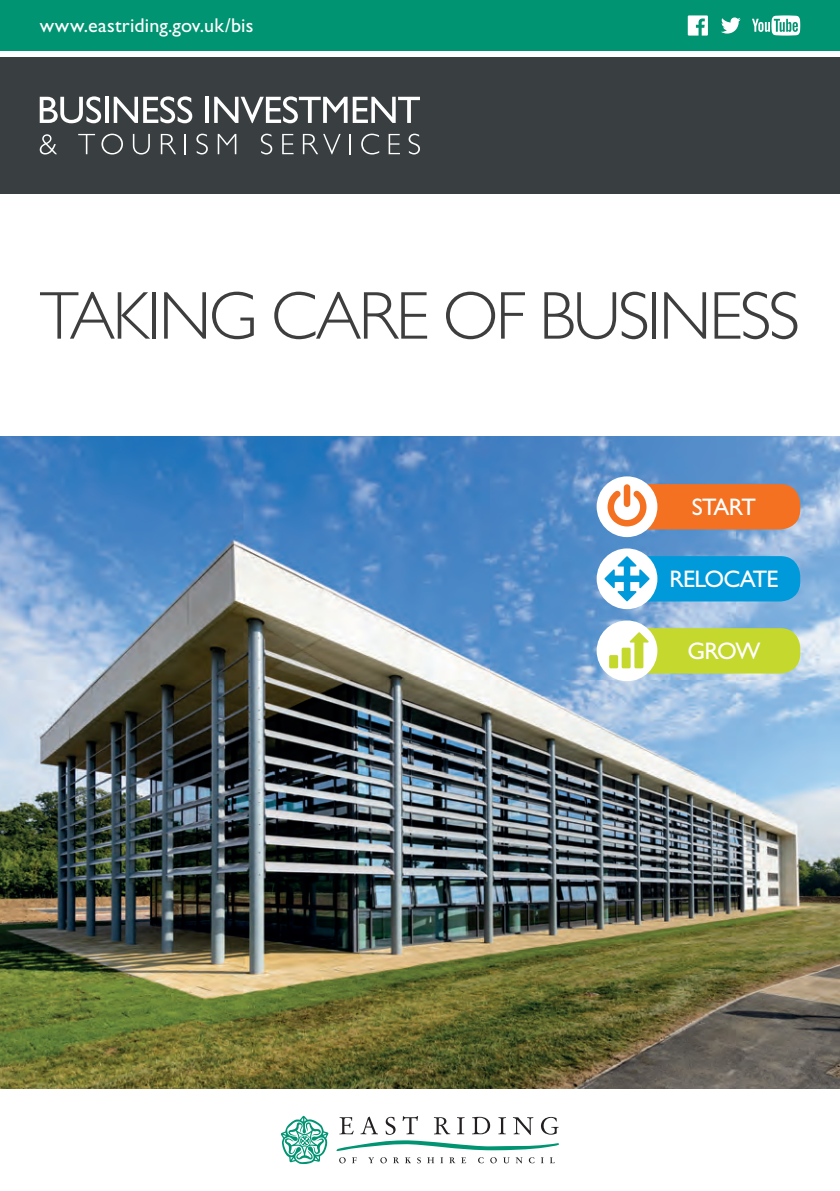
<style>
.page{position:relative;width:840px;height:1191px;background:#fff}
.page>*{position:absolute;margin:0;border:0;box-sizing:border-box;transform-origin:0 0}
.t1{font:300 68px "Gill Sans Std";letter-spacing:-.035em;color:#3e3e3f}
.t2{font:24px "Gill Sans Std";letter-spacing:-.04em;color:#fff}
.t3{font:20px "Gill Sans Std";letter-spacing:.01em;color:#fff}
</style>
<div class="page">
<div style="left:0;top:57px;width:839px;height:137px;background:#393e40"></div>
<svg style="left:40px;top:96px;width:61px;height:27px"></svg>
<hr style="left:105px;top:97px;width:4px;height:26px;background:#fff">
<svg style="left:114px;top:96px;width:78px;height:27px"></svg>
<hr style="left:205px;top:97px;width:4px;height:26px;background:#fff">
<svg style="left:214px;top:96px;width:206px;height:27px"></svg>
<svg style="left:40px;top:134px;width:17px;height:20px"></svg>
<svg style="left:78px;top:134px;width:17px;height:20px"></svg>
<svg style="left:101px;top:134px;width:22px;height:20px"></svg>
<svg style="left:133px;top:134px;width:17px;height:20px"></svg>
<svg style="left:161px;top:134px;width:15px;height:20px"></svg>
<hr style="left:184px;top:134px;width:2px;height:20px;background:#fff">
<svg style="left:196px;top:134px;width:12px;height:20px"></svg>
<svg style="left:217px;top:134px;width:19px;height:20px"></svg>
<svg style="left:261px;top:134px;width:11px;height:20px"></svg>
<svg style="left:282px;top:134px;width:11px;height:20px"></svg>
<svg style="left:303px;top:134px;width:37px;height:20px"></svg>
<hr style="left:349px;top:134px;width:2px;height:20px;background:#fff">
<svg style="left:361px;top:134px;width:18px;height:20px"></svg>
<svg style="left:388px;top:134px;width:12px;height:20px"></svg>
<svg style="left:408px;top:134px;width:12px;height:20px"></svg>
<img style="left:0;top:437px;width:839px;height:652px">
<div style="left:596px;top:548px;width:61px;height:61px;background:#fff;border-radius:50%"></div>
<svg style="left:604px;top:556px;width:195px;height:45px"></svg>
<div style="left:596px;top:476px;width:61px;height:61px;background:#fff;border-radius:50%"></div>
<svg style="left:607px;top:484px;width:192px;height:45px"></svg>
<div style="left:596px;top:620px;width:61px;height:61px;background:#fff;border-radius:50%"></div>
<div style="left:608px;top:655px;width:9px;height:13px;background:#c4d82d;border-radius:2px"></div>
<div style="left:621px;top:647px;width:9px;height:21px;background:#c4d82d;border-radius:2px"></div>
<svg style="left:629px;top:628px;width:170px;height:45px"></svg>
<div style="left:0;top:0;width:839px;height:51px;background:#009472"></div>
<svg style="left:752px;top:15px;width:47px;height:21px"></svg>
<svg style="left:721px;top:17px;width:19px;height:17px"></svg>
<svg style="left:687px;top:15px;width:20px;height:21px"></svg>
<svg style="left:336px;top:1116px;width:223px;height:35px"></svg>
<svg style="left:339px;top:1157px;width:6px;height:6px"></svg>
<svg style="left:352px;top:1157px;width:4px;height:6px"></svg>
<svg style="left:368px;top:1157px;width:6px;height:6px"></svg>
<svg style="left:380px;top:1157px;width:6px;height:6px"></svg>
<svg style="left:393px;top:1157px;width:6px;height:6px"></svg>
<svg style="left:405px;top:1157px;width:6px;height:6px"></svg>
<svg style="left:417px;top:1157px;width:3px;height:6px"></svg>
<svg style="left:427px;top:1157px;width:7px;height:6px"></svg>
<svg style="left:440px;top:1157px;width:3px;height:6px"></svg>
<svg style="left:449px;top:1157px;width:6px;height:6px"></svg>
<svg style="left:461px;top:1157px;width:5px;height:6px"></svg>
<svg style="left:478px;top:1157px;width:5px;height:6px"></svg>
<svg style="left:490px;top:1157px;width:6px;height:6px"></svg>
<svg style="left:503px;top:1157px;width:6px;height:6px"></svg>
<svg style="left:515px;top:1157px;width:7px;height:6px"></svg>
<svg style="left:528px;top:1157px;width:6px;height:6px"></svg>
<svg style="left:541px;top:1157px;width:2px;height:6px"></svg>
<svg style="left:550px;top:1157px;width:4px;height:6px"></svg>
<svg style="left:281px;top:1115px;width:47px;height:49px"></svg>
<p class="t3" style="left:40px;top:14px;width:215px">www.eastriding.gov.uk/bis</p>
<h1 class="t1" style="left:40px;top:278px;width:761px">TAKING CARE OF BUSINESS</h1>
<p class="t2" style="left:691px;top:493px;width:65px">START</p>
<p class="t2" style="left:669px;top:565px;width:110px">RELOCATE</p>
<p class="t2" style="left:687px;top:637px;width:75px">GROW</p>
</div>
